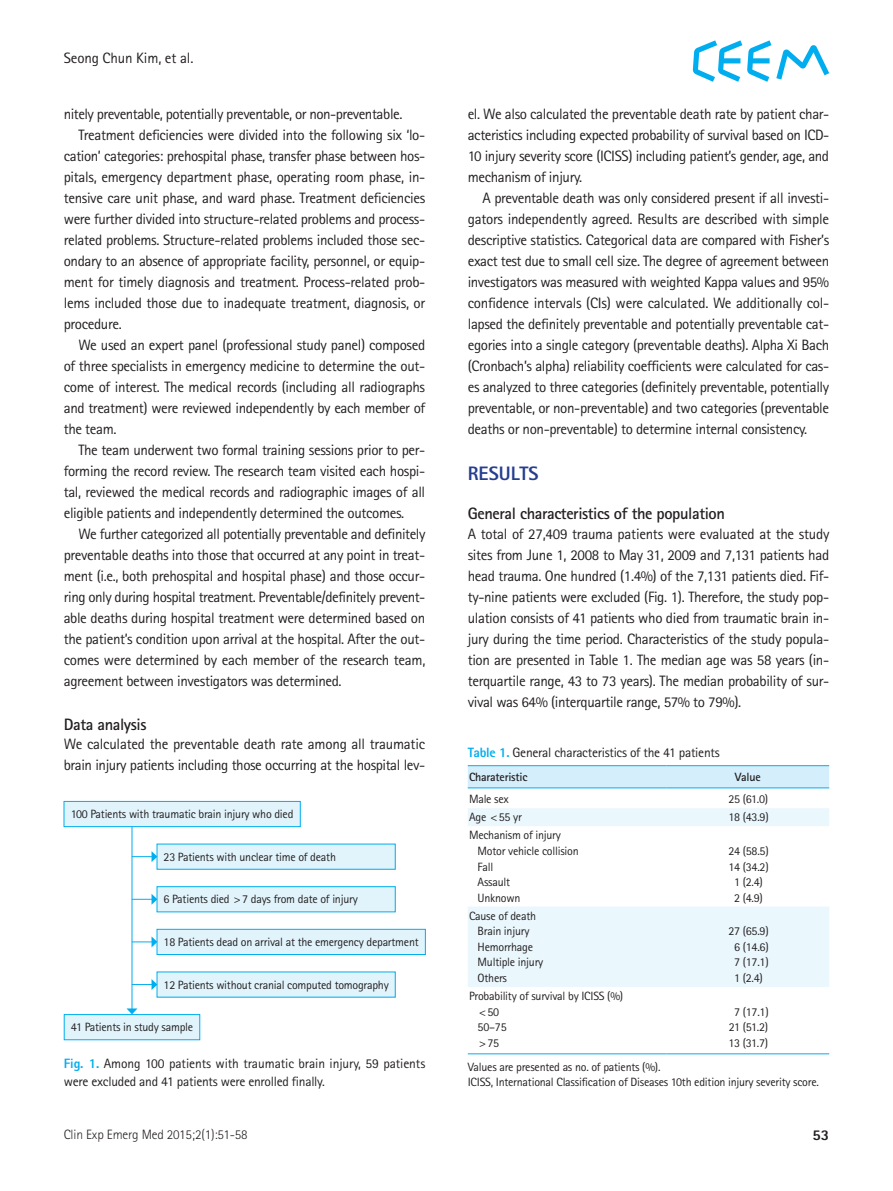
<style>
.page{position:relative;width:893px;height:1191px;background:#fff}
.page>*{position:absolute;margin:0;border:0;box-sizing:border-box;transform-origin:0 0}
.본문대제목{font:800 19.5px "Rotis Sans Serif Std";color:#253f8e}
.본문중제목{font:700 16.5px "Rotis Sans Serif Std";letter-spacing:-.025em;color:#231f20}
.본문{font:15px/21px "Rotis Sans Serif Std";letter-spacing:-.025em;color:#231f20;text-align:justify}
.t1{font:800 15px "Rotis Sans Serif Std";color:#231f20}
.표제목그림캡션{font:13.5px/17.5px "Rotis Sans Serif Std";letter-spacing:-.02em;color:#231f20}
.t2{font:300 13.5px "Rotis Sans Serif Std";letter-spacing:-.01em;color:#231f20}
.표본문{font:12px "Rotis Sans Serif Std";letter-spacing:-.02em;color:#231f20}
.그림지문{font:12px "Rotis Sans Serif Std";letter-spacing:-.02em;color:#231f20}
.표머리{font:700 12px "Rotis Sans Serif Std";letter-spacing:-.02em;color:#231f20}
.s1{font-weight:800;color:#00aeef}
</style>
<div class="page">
<svg style="left:693px;top:40px;width:136px;height:42px"></svg>
<div style="left:468px;top:766px;width:361px;height:21px;background:#d4effb"></div>
<svg style="left:468px;top:808px;width:361px;height:179px;fill:#eaf7fd"></svg>
<hr style="left:468px;top:765px;width:198px;height:1px;background:#00aeef">
<hr style="left:666px;top:765px;width:163px;height:1px;background:#00aeef">
<hr style="left:468px;top:787px;width:198px;height:1px;background:#00aeef">
<hr style="left:666px;top:787px;width:163px;height:1px;background:#00aeef">
<hr style="left:468px;top:1053px;width:198px;height:1px;background:#00aeef">
<hr style="left:666px;top:1053px;width:163px;height:1px;background:#00aeef">
<div style="left:64px;top:801px;width:236px;height:25px;background:#e1f4fc"></div>
<div style="left:64px;top:801px;width:236px;height:26px;border:1px solid #00aeef"></div>
<div style="left:157px;top:844px;width:238px;height:25px;background:#e1f4fc"></div>
<div style="left:157px;top:886px;width:238px;height:26px;background:#e1f4fc"></div>
<div style="left:157px;top:886px;width:238px;height:26px;border:1px solid #00aeef"></div>
<div style="left:157px;top:929px;width:268px;height:25px;background:#e1f4fc"></div>
<div style="left:157px;top:929px;width:269px;height:25px;border:1px solid #00aeef"></div>
<div style="left:157px;top:972px;width:238px;height:25px;background:#e1f4fc"></div>
<div style="left:64px;top:1014px;width:136px;height:25px;background:#e1f4fc"></div>
<div style="left:64px;top:1014px;width:136px;height:26px;border:1px solid #00aeef"></div>
<hr style="left:132px;top:827px;width:1px;height:182px;background:#00aeef">
<svg style="left:126px;top:1008px;width:11px;height:6px"></svg>
<svg style="left:132px;top:851px;width:25px;height:11px"></svg>
<svg style="left:132px;top:893px;width:25px;height:11px"></svg>
<svg style="left:132px;top:936px;width:25px;height:11px"></svg>
<svg style="left:132px;top:979px;width:25px;height:11px"></svg>
<p class="본문" style="left:64px;top:47px;width:131px">Seong Chun Kim, et al.</p>
<p class="본문" style="left:64px;top:103px;width:340px">nitely preventable, potentially preventable, or non-preventable.</p>
<p class="본문" style="left:64px;top:124px;width:363px;text-indent:15px">Treatment deficiencies were divided into the following six ‘lo&shy;cation’ categories: prehospital phase, transfer phase between hos&shy;pitals, emergency department phase, operating room phase, in&shy;tensive care unit phase, and ward phase. Treatment deficiencies were further divided into structure-related problems and process&shy;related problems. Structure-related problems included those sec&shy;ondary to an absence of appropriate facility, personnel, or equip&shy;ment for timely diagnosis and treatment. Process-related prob&shy;lems included those due to inadequate treatment, diagnosis, or procedure.</p>
<p class="본문" style="left:64px;top:334px;width:363px;text-indent:15px">We used an expert panel (professional study panel) composed of three specialists in emergency medicine to determine the out&shy;come of interest. The medical records (including all radiographs and treatment) were reviewed independently by each member of the team.</p>
<p class="본문" style="left:64px;top:439px;width:363px;text-indent:15px">The team underwent two formal training sessions prior to per&shy;forming the record review. The research team visited each hospi&shy;tal, reviewed the medical records and radiographic images of all eligible patients and independently determined the outcomes.</p>
<p class="본문" style="left:64px;top:523px;width:363px;text-indent:15px">We further categorized all potentially preventable and definitely preventable deaths into those that occurred at any point in treat&shy;ment (i.e., both prehospital and hospital phase) and those occur&shy;ring only during hospital treatment. Preventable/definitely prevent&shy;able deaths during hospital treatment were determined based on the patient’s condition upon arrival at the hospital. After the out&shy;comes were determined by each member of the research team, agreement between investigators was determined.</p>
<p class="본문중제목" style="left:64px;top:713px;width:84px">Data analysis</p>
<p class="본문" style="left:64px;top:733px;width:363px">We calculated the preventable death rate among all traumatic brain injury patients including those occurring at the hospital lev-</p>
<p class="그림지문" style="left:71px;top:807px;width:224px">100 Patients with traumatic brain injury who died</p>
<p class="그림지문" style="left:164px;top:849px;width:174px">23 Patients with unclear time of death</p>
<p class="그림지문" style="left:164px;top:892px;width:196px">6 Patients died &gt;7 days from date of injury</p>
<p class="그림지문" style="left:164px;top:935px;width:257px">18 Patients dead on arrival at the emergency department</p>
<p class="그림지문" style="left:164px;top:977px;width:227px">12 Patients without cranial computed tomography</p>
<p class="그림지문" style="left:71px;top:1020px;width:124px">41 Patients in study sample</p>
<p class="표제목그림캡션" style="left:64px;top:1055px;width:363px"><span class="s1">Fig. 1.</span> Among 100 patients with traumatic brain injury, 59 patients were excluded and 41 patients were enrolled finally.</p>
<p class="본문" style="left:468px;top:103px;width:363px">el. We also calculated the preventable death rate by patient char&shy;acteristics including expected probability of survival based on ICD-10 injury severity score (ICISS) including patient’s gender, age, and mechanism of injury.</p>
<p class="본문" style="left:468px;top:187px;width:363px;text-indent:15px">A preventable death was only considered present if all investi&shy;gators independently agreed. Results are described with simple descriptive statistics. Categorical data are compared with Fisher’s exact test due to small cell size. The degree of agreement between investigators was measured with weighted Kappa values and 95% confidence intervals (CIs) were calculated. We additionally col&shy;lapsed the definitely preventable and potentially preventable cat&shy;egories into a single category (preventable deaths). Alpha Xi Bach (Cronbach’s alpha) reliability coefficients were calculated for cas&shy;es analyzed to three categories (definitely preventable, potentially preventable, or non-preventable) and two categories (preventable deaths or non-preventable) to determine internal consistency.</p>
<p class="본문대제목" style="left:468px;top:461px;width:72px">RESULTS</p>
<p class="본문중제목" style="left:468px;top:503px;width:259px">General characteristics of the population</p>
<p class="본문" style="left:468px;top:523px;width:363px">A total of 27,409 trauma patients were evaluated at the study sites from June 1, 2008 to May 31, 2009 and 7,131 patients had head trauma. One hundred (1.4%) of the 7,131 patients died. Fif&shy;ty-nine patients were excluded (Fig. 1). Therefore, the study pop&shy;ulation consists of 41 patients who died from traumatic brain in&shy;jury during the time period. Characteristics of the study popula&shy;tion are presented in Table 1. The median age was 58 years (in&shy;terquartile range, 43 to 73 years). The median probability of sur&shy;vival was 64% (interquartile range, 57% to 79%).</p>
<p class="표제목그림캡션" style="left:468px;top:743px;width:253px"><span class="s1">Table 1.</span> General characteristics of the 41 patients</p>
<p class="표머리" style="left:469px;top:769px;width:60px">Charateristic</p>
<p class="표머리" style="left:735px;top:769px;width:27px">Value</p>
<p class="표본문" style="left:469px;top:792px;width:41px">Male sex</p>
<p class="표본문" style="left:728px;top:792px;width:41px">25 (61.0)</p>
<p class="표본문" style="left:469px;top:810px;width:54px">Age &lt;55 yr</p>
<p class="표본문" style="left:728px;top:810px;width:42px">18 (43.9)</p>
<p class="표본문" style="left:469px;top:828px;width:93px">Mechanism of injury</p>
<p class="표본문" style="left:478px;top:843px;width:103px">Motor vehicle collision</p>
<p class="표본문" style="left:478px;top:859px;width:17px">Fall</p>
<p class="표본문" style="left:478px;top:875px;width:34px">Assault</p>
<p class="표본문" style="left:478px;top:890px;width:44px">Unknown</p>
<p class="표본문" style="left:728px;top:843px;width:42px">24 (58.5)</p>
<p class="표본문" style="left:728px;top:859px;width:42px">14 (34.2)</p>
<p class="표본문" style="left:734px;top:875px;width:30px">1 (2.4)</p>
<p class="표본문" style="left:734px;top:890px;width:30px">2 (4.9)</p>
<p class="표본문" style="left:469px;top:908px;width:69px">Cause of death</p>
<p class="표본문" style="left:478px;top:924px;width:53px">Brain injury</p>
<p class="표본문" style="left:478px;top:939px;width:57px">Hemorrhage</p>
<p class="표본문" style="left:478px;top:955px;width:67px">Multiple injury</p>
<p class="표본문" style="left:478px;top:971px;width:31px">Others</p>
<p class="표본문" style="left:469px;top:989px;width:156px">Probability of survival by ICISS (%)</p>
<p class="표본문" style="left:479px;top:1004px;width:22px">&lt;50</p>
<p class="표본문" style="left:478px;top:1020px;width:31px">50–75</p>
<p class="표본문" style="left:479px;top:1035px;width:22px">&gt;75</p>
<p class="표본문" style="left:728px;top:924px;width:42px">27 (65.9)</p>
<p class="표본문" style="left:734px;top:939px;width:36px">6 (14.6)</p>
<p class="표본문" style="left:734px;top:955px;width:36px">7 (17.1)</p>
<p class="표본문" style="left:734px;top:971px;width:30px">1 (2.4)</p>
<p class="표본문" style="left:734px;top:1004px;width:36px">7 (17.1)</p>
<p class="표본문" style="left:729px;top:1020px;width:41px">21 (51.2)</p>
<p class="표본문" style="left:728px;top:1035px;width:41px">13 (31.7)</p>
<p class="표본문" style="left:468px;top:1059px;width:194px">Values are presented as no. of patients (%).</p>
<p class="표본문" style="left:468px;top:1075px;width:353px">ICISS, International Classification of Diseases 10th edition injury severity score.</p>
<p class="t2" style="left:64px;top:1126px;width:185px">Clin Exp Emerg Med 2015;2(1):51-58</p>
<p class="t1" style="left:812px;top:1125px;width:18px">53</p>
</div>
